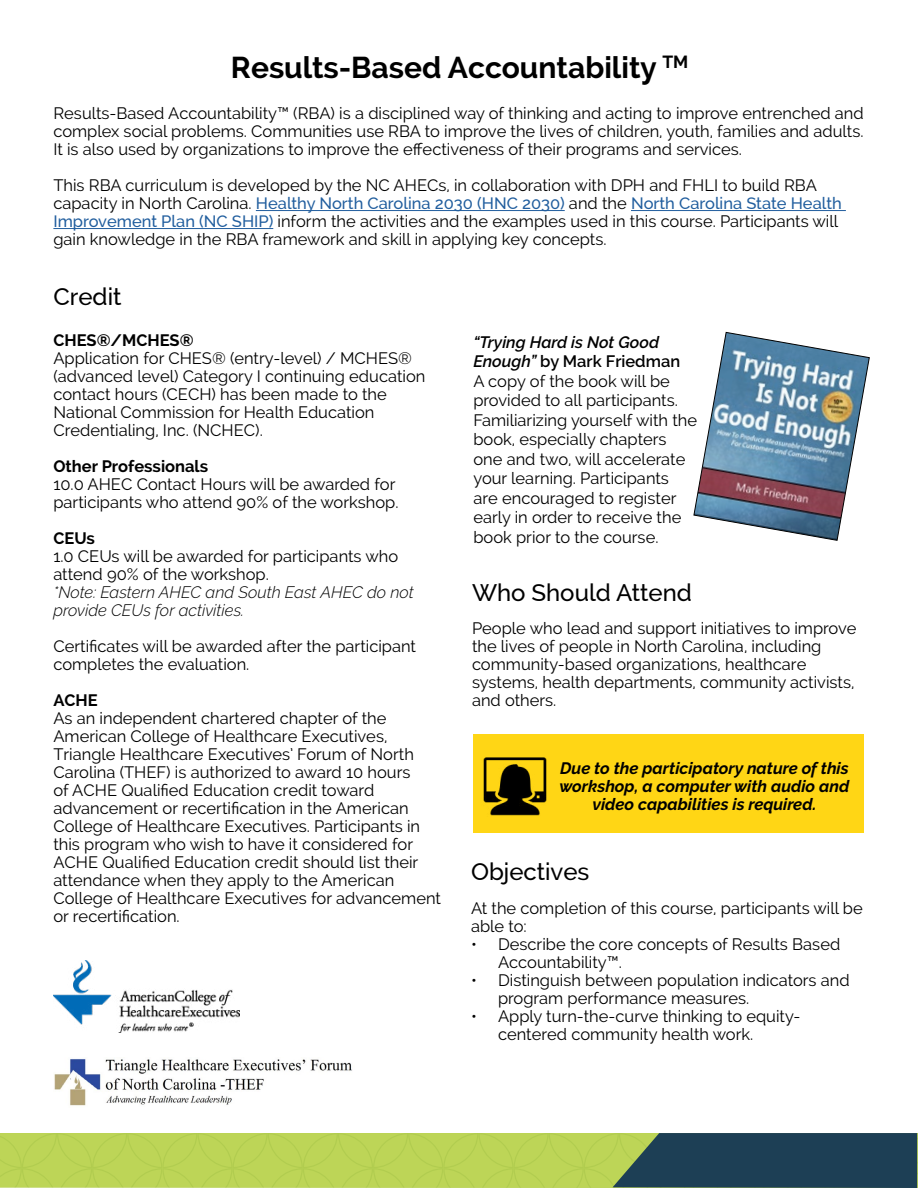
<style>
.page{position:relative;width:918px;height:1188px;background:#fff}
.page>*{position:absolute;margin:0;border:0;box-sizing:border-box;transform-origin:0 0}
.t1{font:700 30px "Raleway";color:#000}
.t2{font:500 24px "Raleway";color:#000}
.t3{font:16.5px/18px "Raleway";color:#000}
.t4{font:italic 700 16.5px/18px "Raleway";color:#000;text-align:center}
.t5{font:italic 300 16.5px/18px "Raleway";color:#000}
.t6{font:700 16.5px "Raleway";color:#000}
.s1{font-weight:500;color:#215e9e}
.s2{font-weight:600;font-style:italic}
.s3{font-weight:600}
</style>
<div class="page">
<div style="left:473px;top:734px;width:391px;height:99px;background:#ffd615"></div>
<svg style="left:0;top:1133px;width:918px;height:55px;background:#bbd456"></svg>
<svg style="left:613px;top:1133px;width:304px;height:55px;background:#2a4b55"></svg>
<hr style="left:256px;top:210px;width:309px;height:1px;background:#215e9e">
<hr style="left:631px;top:210px;width:215px;height:1px;background:#215e9e">
<hr style="left:53px;top:228px;width:220px;height:1px;background:#215e9e">
<img style="left:54px;top:1059px;width:298px;height:47px">
<img style="left:53px;top:960px;width:187px;height:72px">
<svg style="left:694px;top:332px;width:176px;height:209px"></svg>
<img style="left:483px;top:757px;width:64px;height:59px">
<h1 class="t1" style="left:231px;top:50px;width:459px">Results-Based Accountability <sup>TM</sup></h1>
<p class="t3" style="left:53px;top:104px;width:812px;text-align:justify">Results-Based Accountability™ (RBA) is a disciplined way of thinking and acting to improve entrenched and complex social problems. Communities use RBA to improve the lives of children, youth, families and adults.<br>It is also used by organizations to improve the effectiveness of their programs and services.</p>
<p class="t3" style="left:53px;top:176px;width:790px">This RBA curriculum is developed by the NC AHECs, in collaboration with DPH and FHLI to build RBA capacity in North Carolina. <span class="s1">Healthy North Carolina 2030 (HNC 2030)</span> and the <span class="s1">North Carolina State Health Improvement Plan (NC SHIP)</span> inform the activities and the examples used in this course. Participants will gain knowledge in the RBA framework and skill in applying key concepts.</p>
<h2 class="t2" style="left:53px;top:282px;width:70px">Credit</h2>
<p class="t6" style="left:53px;top:331px;width:142px">CHES®/MCHES®</p>
<p class="t3" style="left:53px;top:350px;width:374px">Application for CHES® (entry-level) / MCHES® (advanced level) Category I continuing education contact hours (CECH) has been made to the National Commission for Health Education Credentialing, Inc. (NCHEC).</p>
<p class="t6" style="left:53px;top:457px;width:156px">Other Professionals</p>
<p class="t3" style="left:53px;top:476px;width:347px">10.0 AHEC Contact Hours will be awarded for participants who attend 90% of the workshop.</p>
<p class="t6" style="left:53px;top:529px;width:43px">CEUs</p>
<p class="t3" style="left:53px;top:548px;width:346px">1.0 CEUs will be awarded for participants who attend 90% of the workshop.</p>
<p class="t5" style="left:53px;top:584px;width:362px">*Note: Eastern AHEC and South East AHEC do not provide CEUs for activities.</p>
<p class="t3" style="left:53px;top:638px;width:364px">Certificates will be awarded after the participant completes the evaluation.</p>
<p class="t6" style="left:53px;top:691px;width:46px">ACHE</p>
<p class="t3" style="left:53px;top:710px;width:389px">As an independent chartered chapter of the American College of Healthcare Executives, Triangle Healthcare Executives’ Forum of North Carolina (THEF) is authorized to award 10 hours<br>of ACHE Qualified Education credit toward advancement or recertification in the American College of Healthcare Executives. Participants in this program who wish to have it considered for ACHE Qualified Education credit should list their attendance when they apply to the American College of Healthcare Executives for advancement or recertification.</p>
<p class="t3" style="left:473px;top:332px;width:225px;line-height:19.5px"><span class="s2">“Trying Hard is Not Good<br>Enough”</span> <span class="s3">by Mark Friedman<br></span>A copy of the book will be provided to all participants.<br>Familiarizing yourself with the book, especially chapters one and two, will accelerate your learning. Participants are encouraged to register early in order to receive the book prior to the course.</p>
<h2 class="t2" style="left:472px;top:578px;width:221px">Who Should Attend</h2>
<p class="t3" style="left:472px;top:619px;width:386px">People who lead and support initiatives to improve the lives of people in North Carolina, including community-based organizations, healthcare systems, health departments, community activists, and others.</p>
<p class="t4" style="left:559px;top:759px;width:292px">Due to the participatory nature of this workshop, a computer with audio and video capabilities is required.</p>
<h2 class="t2" style="left:471px;top:858px;width:120px">Objectives</h2>
<p class="t3" style="left:471px;top:899px;width:393px">At the completion of this course, participants will be able to:</p>
<p class="t3" style="left:498px;top:935px;width:344px;text-indent:-27px">• Describe the core concepts of Results Based<br>Accountability™.</p>
<p class="t3" style="left:498px;top:971px;width:353px;text-indent:-27px">• Distinguish between population indicators and program performance measures.</p>
<p class="t3" style="left:498px;top:1007px;width:304px;text-indent:-27px">• Apply turn-the-curve thinking to equity&shy;centered community health work.</p>
</div>
